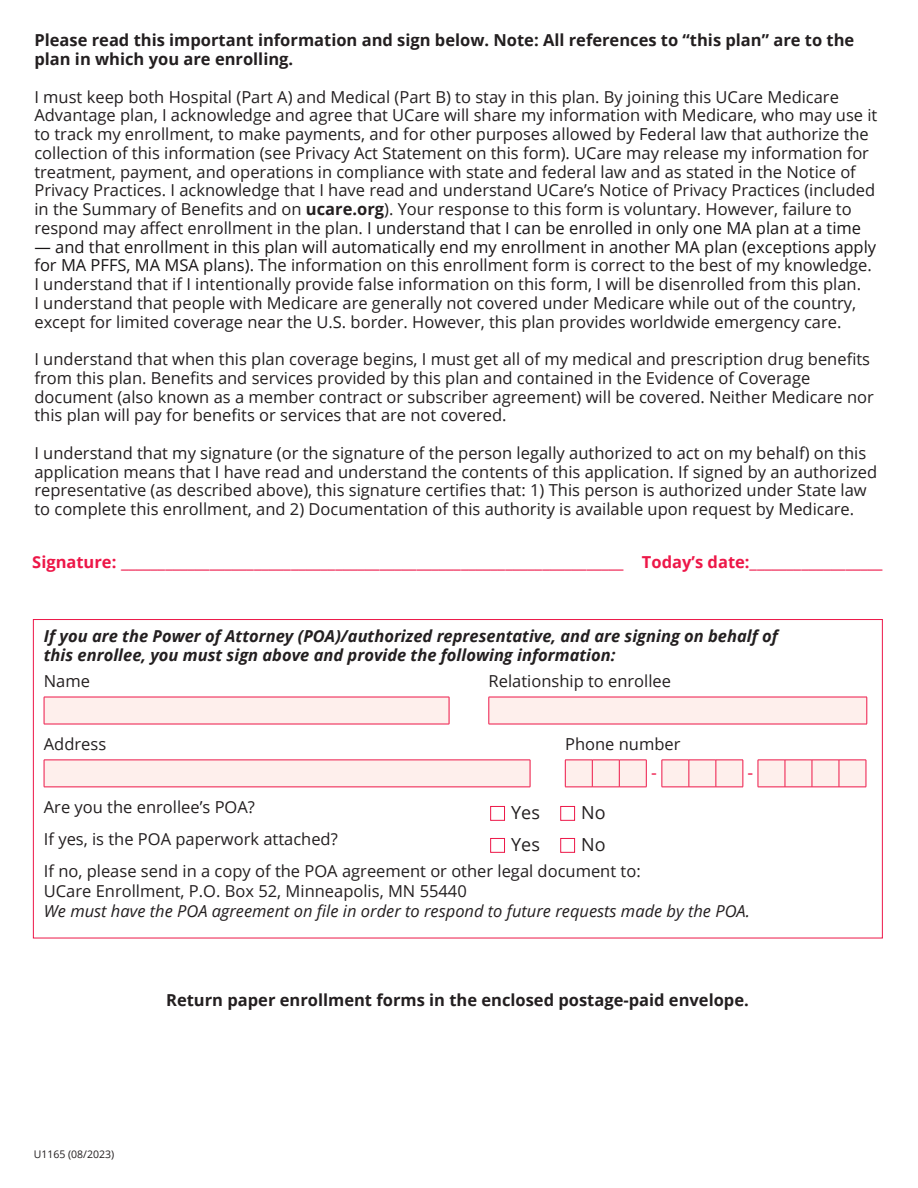
<style>
.page{position:relative;width:918px;height:1188px;background:#fff}
.page>*{position:absolute;margin:0;border:0;box-sizing:border-box;transform-origin:0 0}
.t1{font:18px "Open Sans";color:#231f20}
.t2{font:18px "Open Sans";color:#ed1748}
.t3{font:16.5px/18.8px "Open Sans";color:#231f20}
.t4{font:700 16.5px/18.8px "Open Sans";color:#231f20}
.t5{font:italic 700 16.5px/19.8px "Open Sans";color:#231f20}
.t6{font:italic 16.5px "Open Sans";color:#231f20}
.t7{font:16.5px "Open Sans";color:#ed1748}
.t8{font:700 16.5px "Open Sans";color:#ed1748}
.t9{font:10.5px "Open Sans";color:#231f20}
.s1{font-weight:700}
.s2{color:#181516}
.s3{color:#ed1748}
</style>
<div class="page">
<div style="left:44px;top:697px;width:405px;height:27px;background:#feefec"></div>
<hr style="left:44px;top:697px;width:405px;height:1px;background:#ed1748">
<svg style="left:44px;top:697px;width:1px;height:27px"></svg>
<svg style="left:449px;top:697px;width:1px;height:27px"></svg>
<hr style="left:44px;top:724px;width:405px;height:1px;background:#ed1748">
<div style="left:489px;top:697px;width:378px;height:27px;background:#feefec"></div>
<hr style="left:489px;top:697px;width:378px;height:1px;background:#ed1748">
<svg style="left:489px;top:697px;width:1px;height:27px"></svg>
<svg style="left:867px;top:697px;width:1px;height:27px"></svg>
<hr style="left:489px;top:724px;width:378px;height:1px;background:#ed1748">
<div style="left:44px;top:760px;width:486px;height:27px;background:#feefec"></div>
<hr style="left:44px;top:760px;width:486px;height:1px;background:#ed1748">
<svg style="left:44px;top:760px;width:1px;height:27px"></svg>
<svg style="left:530px;top:760px;width:1px;height:27px"></svg>
<hr style="left:44px;top:787px;width:486px;height:1px;background:#ed1748">
<svg style="left:565px;top:760px;width:302px;height:28px;background:#fcdee0"></svg>
<p class="t4" style="left:34px;top:31px;width:821px">Please read this important information and sign below. Note: All references to “this plan” are to the plan in which you are enrolling.</p>
<p class="t3" style="left:34px;top:87px;width:845px">I must keep both Hospital (Part A) and Medical (Part B) to stay in this plan. By joining this UCare Medicare Advantage plan, I acknowledge and agree that UCare will share my information with Medicare, who may use it to track my enrollment, to make payments, and for other purposes allowed by Federal law that authorize the collection of this information (see Privacy Act Statement on this form). UCare may release my information for treatment, payment, and operations in compliance with state and federal law and as stated in the Notice of Privacy Practices. I acknowledge that I have read and understand UCare’s Notice of Privacy Practices (included in the Summary of Benefits and on <span class="s1">ucare.org</span>). Your response to this form is voluntary. However, failure to respond may affect enrollment in the plan. <span class="s2">I understand that I can be enrolled in only one MA plan at a time</span></p>
<p class="t3" style="left:34px;top:237px;width:843px"><span class="s2">— and that enrollment in this plan will automatically end my enrollment in another MA plan (exceptions apply for MA PFFS, MA MSA plans).</span> The information on this enrollment form is correct to the best of my knowledge.<br>I understand that if I intentionally provide false information on this form, I will be disenrolled from this plan.<br>I understand that people with Medicare are generally not covered under Medicare while out of the country, except for limited coverage near the U.S. border. However, this plan provides worldwide emergency care.</p>
<p class="t3" style="left:34px;top:349px;width:841px">I understand that when this plan coverage begins, I must get all of my medical and prescription drug benefits from this plan. Benefits and services provided by this plan and contained in the Evidence of Coverage document (also known as a member contract or subscriber agreement) will be covered. Neither Medicare nor this plan will pay for benefits or services that are not covered.</p>
<p class="t3" style="left:34px;top:443px;width:844px">I understand that my signature (or the signature of the person legally authorized to act on my behalf) on this application means that I have read and understand the contents of this application. If signed by an authorized representative (as described above), this signature certifies that: 1) This person is authorized under State law to complete this enrollment, and 2) Documentation of this authority is available upon request by Medicare.</p>
<p class="t8" style="left:32px;top:550px;width:86px">Signature:</p>
<p class="t7" style="left:642px;top:550px;width:242px"><span class="s1">Today’s date:</span>__________________</p>
<p class="t5" style="left:44px;top:625px;width:736px">If you are the Power of Attorney (POA)/authorized representative, and are signing on behalf of this enrollee, you must sign above and provide the following information:</p>
<p class="t3" style="left:44px;top:672px;width:48px">Name</p>
<p class="t3" style="left:489px;top:672px;width:184px">Relationship to enrollee</p>
<p class="t3" style="left:44px;top:735px;width:64px">Address</p>
<p class="t3" style="left:565px;top:735px;width:117px">Phone number</p>
<p class="t2" style="left:651px;top:760px;width:7px">-</p>
<p class="t2" style="left:748px;top:760px;width:7px">-</p>
<p class="t3" style="left:44px;top:797px;width:213px">Are you the enrollee’s POA?</p>
<p class="t1" style="left:489px;top:800px;width:119px"><span class="s3">■</span> Yes <span class="s3">■</span> No</p>
<p class="t3" style="left:44px;top:829px;width:295px">If yes, is the POA paperwork attached?</p>
<p class="t1" style="left:489px;top:832px;width:119px"><span class="s3">■</span> Yes <span class="s3">■</span> No</p>
<p class="t3" style="left:44px;top:861px;width:598px">If no, please send in a copy of the POA agreement or other legal document to:</p>
<p class="t3" style="left:44px;top:881px;width:424px">UCare Enrollment, P.O. Box 52, Minneapolis, MN 55440</p>
<p class="t6" style="left:44px;top:900px;width:708px">We must have the POA agreement on file in order to respond to future requests made by the POA.</p>
<p class="t4" style="left:166px;top:990px;width:584px">Return paper enrollment forms in the enclosed postage-paid envelope.</p>
<p class="t9" style="left:34px;top:1147px;width:82px">U1165 (08/2023)</p>
</div>
